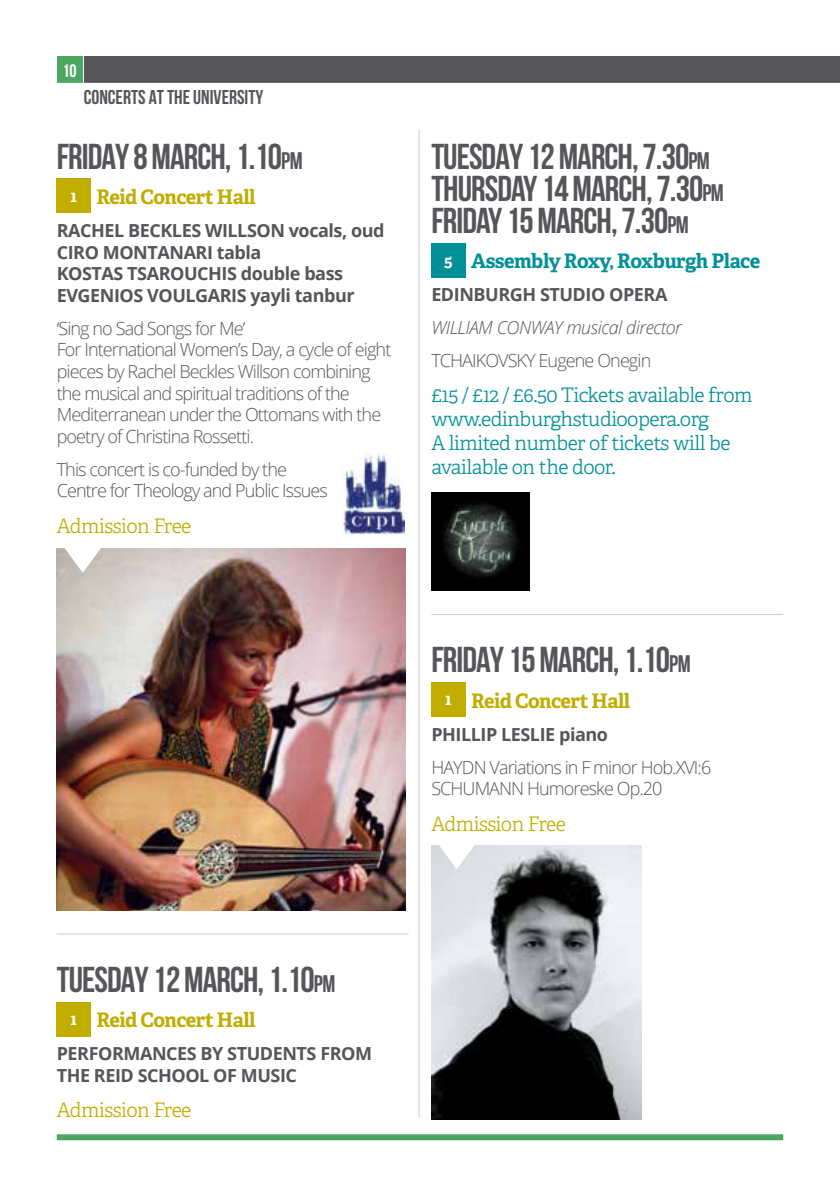
<style>
.page{position:relative;width:840px;height:1191px;background:#fff}
.page>*{position:absolute;margin:0;border:0;box-sizing:border-box;transform-origin:0 0}
.t1{font:700 36px/32px "Bebas Neue";letter-spacing:-.025em;color:#56565a}
.t2{font:300 20px/24px "Adelle";letter-spacing:-.025em;color:#009198}
.t3{font:700 20px "Adelle";letter-spacing:-.025em;color:#c0ad00}
.t4{font:300 20px "Adelle";letter-spacing:-.025em;color:#c0ad00}
.t5{font:700 20px "Adelle";letter-spacing:-.03em;color:#009198}
.t6{font:700 20px "Bebas Neue";color:#56565a}
.t7{font:300 18px/21.6px "Open Sans";letter-spacing:-.05em;color:#56565a}
.t8{font:700 18px/21.6px "Open Sans";letter-spacing:-.025em;color:#56565a}
.t9{font:italic 300 18px "Open Sans";letter-spacing:-.025em;color:#56565a}
.t10{font:700 18px "Bebas Neue";color:#fff}
.t11{font:700 16px "Adelle";color:#fff}
.s1{font-size:24px}
</style>
<div class="page">
<div style="left:84px;top:57px;width:755px;height:27px;background:#56565a"></div>
<div style="left:57px;top:57px;width:25px;height:27px;background:#4ba662"></div>
<hr style="left:57px;top:83px;width:782px;height:2px;background:#fff">
<img style="left:431px;top:493px;width:98px;height:97px">
<hr style="left:431px;top:614px;width:351px;height:1px;background:#cecccd">
<img style="left:431px;top:846px;width:209px;height:273px">
<img style="left:57px;top:548px;width:348px;height:362px">
<hr style="left:57px;top:933px;width:351px;height:1px;background:#cecccd">
<hr style="left:418px;top:129px;width:1px;height:988px;background:#cecccd">
<div style="left:57px;top:179px;width:34px;height:34px;background:#c0ad00"></div>
<div style="left:57px;top:1002px;width:34px;height:34px;background:#c0ad00"></div>
<div style="left:431px;top:682px;width:34px;height:34px;background:#c0ad00"></div>
<div style="left:431px;top:244px;width:34px;height:34px;background:#009198"></div>
<div style="left:57px;top:1134px;width:725px;height:6px;background:#4ba662"></div>
<img style="left:342px;top:453px;width:62px;height:81px">
<svg style="left:64px;top:548px;width:38px;height:25px"></svg>
<svg style="left:437px;top:845px;width:38px;height:24px"></svg>
<p class="t10" style="left:62px;top:61px;width:16px">10</p>
<p class="t6" style="left:84px;top:86px;width:181px">CONCERTS AT THE UNIVERSITY</p>
<h1 class="t1" style="left:57px;top:140px;width:247px">FRIDAY 8 MARCH, 1.10<span class="s1">PM</span></h1>
<p class="t3" style="left:96px;top:184px;width:160px">Reid Concert Hall</p>
<p class="t8" style="left:57px;top:219px;width:329px">RACHEL BECKLES WI LLSON VOCALS, OUD<br>CI RO MONTANARI TABLA<br>KOSTAS TSAROU CHI S DOUBLE BASS<br>EVGENIOS VOU LGARI S YAYLI TANBUR</p>
<p class="t7" style="left:57px;top:317px;width:336px">‘Sing no Sad Songs for Me’<br>For International Women’s Day, a cycle of eight pieces by Rachel Beckles Willson combining the musical and spiritual traditions of the Mediterranean under the Ottomans with the poetry of Christina Rossetti.</p>
<p class="t7" style="left:57px;top:458px;width:272px">This concert is co-funded by the<br>Centre for Theology and Public Issues</p>
<p class="t4" style="left:57px;top:513px;width:136px">Admission Free</p>
<p class="t11" style="left:70px;top:186px;width:8px">1</p>
<h1 class="t1" style="left:431px;top:140px;width:294px">TUESDAY 12 MARCH, 7.30<span class="s1">PM<br></span>THURSDAY 14 MARCH, 7.30<span class="s1">PM<br></span>FRIDAY 15 MARCH, 7.30<span class="s1">PM</span></h1>
<p class="t5" style="left:471px;top:248px;width:290px">Assembly Roxy, Roxburgh Place</p>
<p class="t8" style="left:431px;top:283px;width:140px">EDI NBURGH STUDIO</p>
<p class="t8" style="left:609px;top:283px;width:60px">OPERA</p>
<p class="t9" style="left:431px;top:315px;width:252px">WILLIAM CONWAY musical director</p>
<p class="t7" style="left:431px;top:349px;width:221px">TCHAIKOVSKY Eugene Onegin</p>
<p class="t2" style="left:431px;top:384px;width:322px">£15 / £12 / £6.50 Tickets available from www.edinburghstudioopera.org<br>A limited number of tickets will be available on the door.</p>
<p class="t11" style="left:444px;top:251px;width:10px">5</p>
<h1 class="t1" style="left:431px;top:643px;width:261px">FRIDAY 15 MARCH, 1.10<span class="s1">PM</span></h1>
<p class="t3" style="left:471px;top:688px;width:160px">Reid Concert Hall</p>
<p class="t8" style="left:431px;top:723px;width:178px">PHI LLI P LESLI E PIANO</p>
<p class="t7" style="left:431px;top:755px;width:281px">HAYDN Variations in F minor Hob.XVI:6<br>SCHUMANN Humoreske Op.20</p>
<p class="t4" style="left:431px;top:811px;width:136px">Admission Free</p>
<p class="t11" style="left:445px;top:689px;width:8px">1</p>
<h1 class="t1" style="left:57px;top:963px;width:280px">TUESDAY 12 MARCH, 1.10<span class="s1">PM</span></h1>
<p class="t3" style="left:96px;top:1007px;width:160px">Reid Concert Hall</p>
<p class="t8" style="left:57px;top:1042px;width:68px">PERFORMANCES</p>
<p class="t8" style="left:200px;top:1042px;width:84px">BY STUDENTS</p>
<p class="t8" style="left:320px;top:1042px;width:50px">FROM</p>
<p class="t8" style="left:57px;top:1064px;width:12px">THE</p>
<p class="t8" style="left:94px;top:1064px;width:202px">REID SCHOOL OF MUSIC</p>
<p class="t4" style="left:57px;top:1097px;width:136px">Admission Free</p>
<p class="t11" style="left:70px;top:1009px;width:8px">1</p>
</div>
